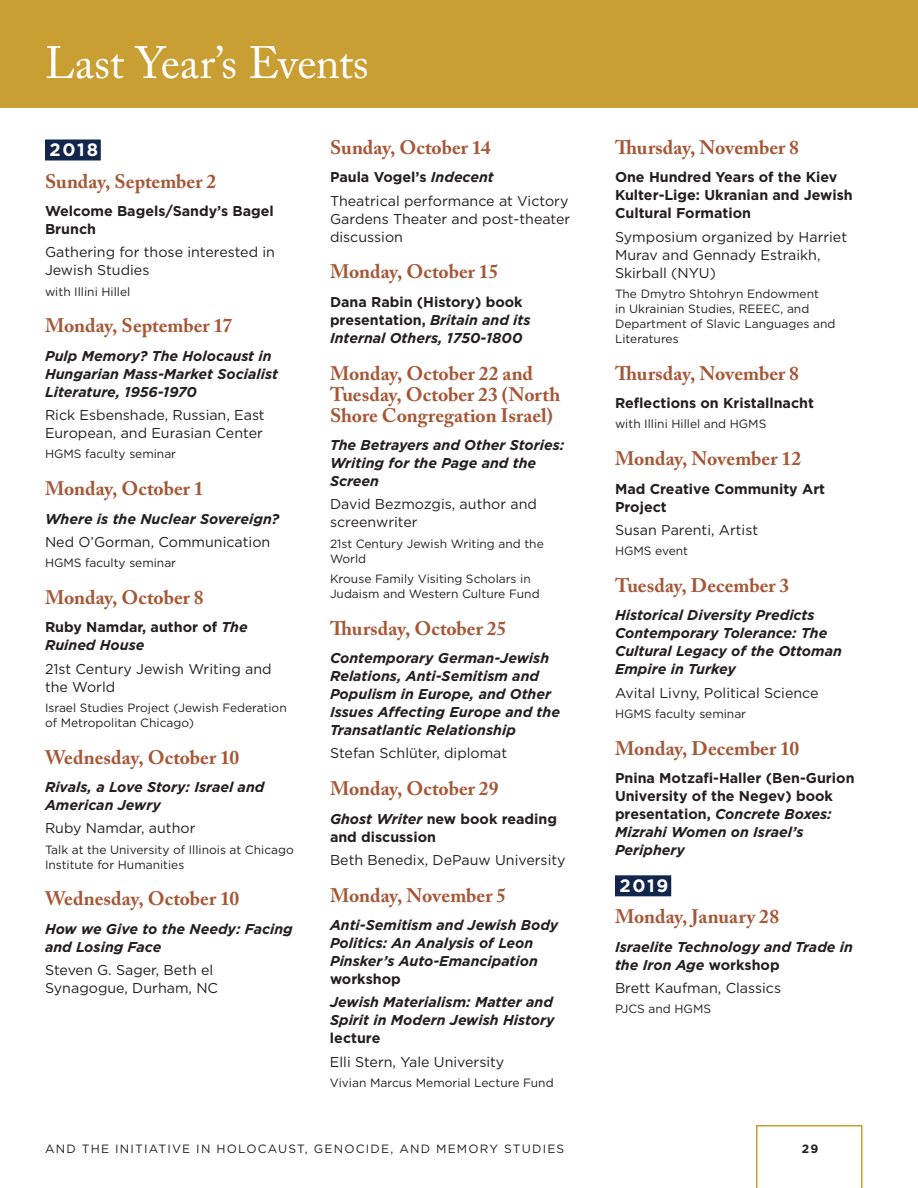
<style>
.page{position:relative;width:918px;height:1188px;background:#fff}
.page>*{position:absolute;margin:0;border:0;box-sizing:border-box;transform-origin:0 0}
.A_Head{font:45px "Adobe Caslon Pro";letter-spacing:-.02em;color:#fff}
.C_Head{font:700 19.5px/21px "Adobe Caslon Pro";color:#a55838}
.R_Head{font:700 18px "Gotham";letter-spacing:.1em;color:#fff}
.Event{font:italic 700 14.25px/18px "Gotham";color:#231f20}
.Event-2{font:14.25px/18px "Gotham";color:#231f20}
.Event-3{font:700 14.25px/18px "Gotham";color:#231f20}
.Event_Sponsor{font:12px/15px "Gotham";color:#231f20}
.Event_Sponsor-2{font:12px "Gotham";letter-spacing:.1em;color:#231f20}
.t1{font:700 12px "Gotham";color:#231f20}
.s1{font-style:italic}
.s2{font-style:normal}
</style>
<div class="page">
<div style="left:45px;top:140px;width:56px;height:20px;background:#11264a"></div>
<div style="left:0;top:0;width:918px;height:108px;background:#c99e32"></div>
<div style="left:615px;top:875px;width:56px;height:21px;background:#11264a"></div>
<svg style="left:756px;top:1125px;width:106px;height:63px"></svg>
<p class="A_Head" style="left:45px;top:36px;width:325px">Last Year’s Events</p>
<p class="R_Head" style="left:50px;top:138px;width:50px">2018</p>
<p class="C_Head" style="left:45px;top:170px;width:173px">Sunday, September 2</p>
<p class="Event-3" style="left:45px;top:202px;width:230px">Welcome Bagels/Sandy’s Bagel<br>Brunch</p>
<p class="Event-2" style="left:45px;top:243px;width:231px">Gathering for those interested in<br>Jewish Studies</p>
<p class="Event_Sponsor" style="left:45px;top:283px;width:87px">with Illini Hillel</p>
<p class="C_Head" style="left:45px;top:315px;width:189px">Monday, September 17</p>
<p class="Event" style="left:45px;top:347px;width:234px">Pulp Memory? The Holocaust in<br>Hungarian Mass-Market Socialist<br>Literature, 1956-1970</p>
<p class="Event-2" style="left:45px;top:406px;width:221px">Rick Esbenshade, Russian, East<br>European, and Eurasian Center</p>
<p class="Event_Sponsor" style="left:45px;top:446px;width:133px">HGMS faculty seminar</p>
<p class="C_Head" style="left:45px;top:478px;width:160px">Monday, October 1</p>
<p class="Event" style="left:45px;top:509px;width:236px">Where is the Nuclear Sovereign?</p>
<p class="Event-2" style="left:45px;top:532px;width:227px">Ned O’Gorman, Communication</p>
<p class="Event_Sponsor" style="left:45px;top:555px;width:133px">HGMS faculty seminar</p>
<p class="C_Head" style="left:45px;top:587px;width:160px">Monday, October 8</p>
<p class="Event-3" style="left:45px;top:618px;width:204px">Ruby Namdar, author of <span class="s1">The<br>Ruined House</span></p>
<p class="Event-2" style="left:45px;top:659px;width:228px">21st Century Jewish Writing and the World</p>
<p class="Event_Sponsor" style="left:45px;top:700px;width:243px">Israel Studies Project (Jewish Federation of Metropolitan Chicago)</p>
<p class="C_Head" style="left:45px;top:746px;width:196px">Wednesday, October 10</p>
<p class="Event" style="left:45px;top:778px;width:221px">Rivals, a Love Story: Israel and<br>American Jewry</p>
<p class="Event-2" style="left:45px;top:819px;width:152px">Ruby Namdar, author</p>
<p class="Event_Sponsor" style="left:45px;top:841px;width:250px">Talk at the University of Illinois at Chicago<br>Institute for Humanities</p>
<p class="C_Head" style="left:45px;top:888px;width:196px">Wednesday, October 10</p>
<p class="Event" style="left:45px;top:920px;width:249px">How we Give to the Needy: Facing and Losing Face</p>
<p class="Event-2" style="left:45px;top:961px;width:175px">Steven G. Sager, Beth el<br>Synagogue, Durham, NC</p>
<p class="C_Head" style="left:330px;top:137px;width:162px">Sunday, October 14</p>
<p class="Event-3" style="left:330px;top:168px;width:165px">Paula Vogel’s <span class="s1">Indecent</span></p>
<p class="Event-2" style="left:330px;top:191px;width:242px">Theatrical performance at Victory<br>Gardens Theater and post-theater discussion</p>
<p class="C_Head" style="left:330px;top:261px;width:170px">Monday, October 15</p>
<p class="Event" style="left:330px;top:293px;width:202px"><span class="s2">Dana Rabin (History) book presentation,</span> Britain and its<br>Internal Others, 1750-1800</p>
<p class="C_Head" style="left:330px;top:362px;width:232px">Monday, October 22 and<br>Tuesday, October 23 (North<br>Shore Congregation Israel)</p>
<p class="Event" style="left:330px;top:436px;width:236px">The Betrayers and Other Stories:<br>Writing for the Page and the<br>Screen</p>
<p class="Event-2" style="left:330px;top:495px;width:208px">David Bezmozgis, author and screenwriter</p>
<p class="Event_Sponsor" style="left:330px;top:536px;width:215px">21st Century Jewish Writing and the<br>World</p>
<p class="Event_Sponsor" style="left:330px;top:571px;width:211px">Krouse Family Visiting Scholars in<br>Judaism and Western Culture Fund</p>
<p class="C_Head" style="left:330px;top:617px;width:178px">Thursday, October 25</p>
<p class="Event" style="left:330px;top:649px;width:232px">Contemporary German-Jewish<br>Relations, Anti-Semitism and<br>Populism in Europe, and Other<br>Issues Affecting Europe and the<br>Transatlantic Relationship</p>
<p class="Event-2" style="left:330px;top:744px;width:179px">Stefan Schlüter, diplomat</p>
<p class="C_Head" style="left:330px;top:778px;width:170px">Monday, October 29</p>
<p class="Event-3" style="left:330px;top:809px;width:229px"><span class="s1">Ghost Writer</span> new book reading and discussion</p>
<p class="Event-2" style="left:330px;top:850px;width:237px">Beth Benedix, DePauw University</p>
<p class="C_Head" style="left:330px;top:884px;width:178px">Monday, November 5</p>
<p class="Event" style="left:330px;top:916px;width:230px">Anti-Semitism and Jewish Body<br>Politics: An Analysis of Leon<br>Pinsker’s Auto-Emancipation <span class="s2">workshop</span></p>
<p class="Event" style="left:330px;top:993px;width:226px;text-align:justify">Jewish Materialism: Matter and Spirit in Modern Jewish History <span class="s2">lecture</span></p>
<p class="Event-2" style="left:330px;top:1052px;width:176px">Elli Stern, Yale University</p>
<p class="Event_Sponsor" style="left:330px;top:1075px;width:225px">Vivian Marcus Memorial Lecture Fund</p>
<p class="C_Head" style="left:615px;top:137px;width:185px">Thursday, November 8</p>
<p class="Event-3" style="left:615px;top:168px;width:239px">One Hundred Years of the Kiev<br>Kulter-Lige: Ukranian and Jewish<br>Cultural Formation</p>
<p class="Event-2" style="left:615px;top:227px;width:234px">Symposium organized by Harriet<br>Murav and Gennady Estraikh,<br>Skirball (NYU)</p>
<p class="Event_Sponsor" style="left:615px;top:286px;width:222px">The Dmytro Shtohryn Endowment<br>in Ukrainian Studies, REEEC, and<br>Department of Slavic Languages and<br>Literatures</p>
<p class="C_Head" style="left:615px;top:362px;width:185px">Thursday, November 8</p>
<p class="Event-3" style="left:615px;top:394px;width:200px">Reflections on Kristallnacht</p>
<p class="Event_Sponsor" style="left:615px;top:416px;width:153px">with Illini Hillel and HGMS</p>
<p class="C_Head" style="left:615px;top:448px;width:188px">Monday, November 12</p>
<p class="Event-3" style="left:615px;top:479px;width:212px">Mad Creative Community Art<br>Project</p>
<p class="Event-2" style="left:615px;top:520px;width:145px">Susan Parenti, Artist</p>
<p class="Event_Sponsor" style="left:615px;top:543px;width:75px">HGMS event</p>
<p class="C_Head" style="left:615px;top:575px;width:176px">Tuesday, December 3</p>
<p class="Event" style="left:615px;top:606px;width:228px">Historical Diversity Predicts<br>Contemporary Tolerance: The<br>Cultural Legacy of the Ottoman<br>Empire in Turkey</p>
<p class="Event-2" style="left:615px;top:683px;width:205px">Avital Livny, Political Science</p>
<p class="Event_Sponsor" style="left:615px;top:706px;width:133px">HGMS faculty seminar</p>
<p class="C_Head" style="left:615px;top:737px;width:186px">Monday, December 10</p>
<p class="Event-3" style="left:615px;top:769px;width:241px">Pnina Motzafi-Haller (Ben-Gurion<br>University of the Negev) book presentation, <span class="s1">Concrete Boxes:<br>Mizrahi Women on Israel’s<br>Periphery</span></p>
<p class="R_Head" style="left:620px;top:874px;width:51px">2019</p>
<p class="C_Head" style="left:615px;top:906px;width:166px">Monday, January 28</p>
<p class="Event" style="left:615px;top:938px;width:240px">Israelite Technology and Trade in the Iron Age <span class="s2">workshop</span></p>
<p class="Event-2" style="left:615px;top:979px;width:168px">Brett Kaufman, Classics</p>
<p class="Event_Sponsor" style="left:615px;top:1001px;width:98px">PJCS and HGMS</p>
<p class="Event_Sponsor-2" style="left:45px;top:1141px;width:521px">AND THE INITIATIVE IN HOLOCAUST, GENOCIDE, AND MEMORY STUDIES</p>
<p class="t1" style="left:802px;top:1140px;width:18px">29</p>
</div>
